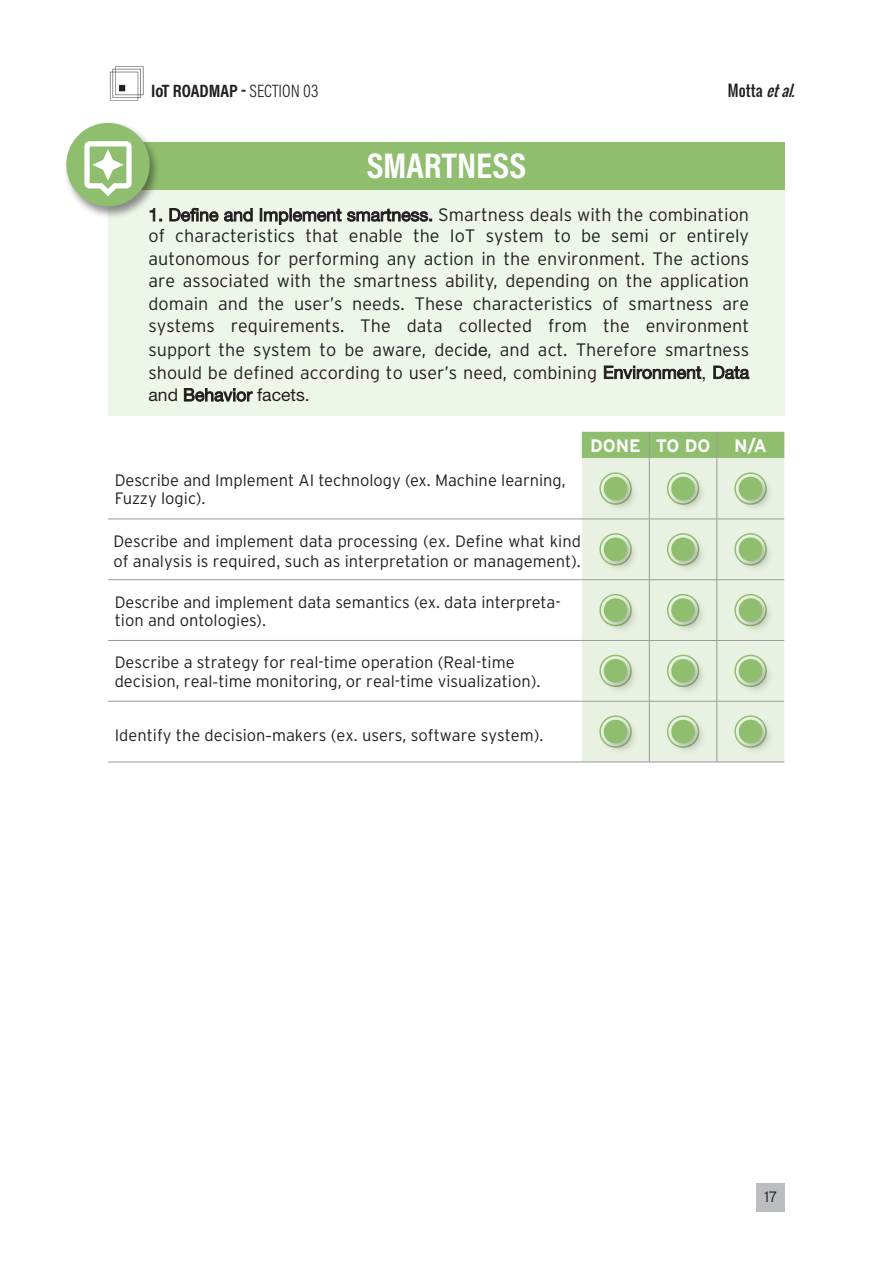
<style>
.page{position:relative;width:893px;height:1263px;background:#fff}
.page>*{position:absolute;margin:0;border:0;box-sizing:border-box;transform-origin:0 0}
.t1{font:700 36px "Acumin Pro Cond";color:#fff}
.Question{font:300 18px/22.5px "Interstate";color:#231f20;text-align:justify}
.t2{font:700 18px "Acumin Pro Cond";color:#231f20}
.Table_Title{font:700 18px "Interstate";color:#fff}
.Question-2{font:17.55px "Helvetica Neue";color:#231f20}
.Table_text{font:300 16.5px/18px "Interstate";color:#231f20}
.t3{font:15px "Oswald";color:#231f20}
.t4{font:300 15px "Interstate";color:#231f20}
.s1{font-weight:300}
.s2{font-style:italic}
.s3{font-family:"Helvetica Neue";font-weight:400;font-size:17.55px}
.s4{font-family:"Helvetica Neue";font-weight:400}
.s5{font-family:"Helvetica Neue";font-weight:400;font-size:15px}
</style>
<div class="page">
<div style="left:757px;top:1183px;width:28px;height:28px;background:#bcbdc0"></div>
<img style="left:109px;top:66px;width:35px;height:35px">
<div style="left:108px;top:174px;width:677px;height:241px;background:#eef5e9"></div>
<div style="left:108px;top:142px;width:677px;height:47px;background:#8fbf6e"></div>
<div style="left:63px;top:121px;width:98px;height:98px;background:#231f20;opacity:.5"></div>
<div style="left:66px;top:123px;width:84px;height:83px;background:#8fbf6e;border-radius:50%"></div>
<svg style="left:84px;top:141px;width:48px;height:55px"></svg>
<div style="left:582px;top:458px;width:202px;height:304px;background:#e9f2e2"></div>
<div style="left:582px;top:432px;width:202px;height:26px;background:#8fbf6e"></div>
<hr style="left:649px;top:458px;width:1px;height:61px;background:#999">
<hr style="left:717px;top:458px;width:1px;height:61px;background:#999">
<hr style="left:649px;top:519px;width:1px;height:60px;background:#999">
<hr style="left:717px;top:519px;width:1px;height:60px;background:#999">
<hr style="left:649px;top:580px;width:1px;height:60px;background:#999">
<hr style="left:717px;top:580px;width:1px;height:60px;background:#999">
<hr style="left:649px;top:641px;width:1px;height:60px;background:#999">
<hr style="left:717px;top:641px;width:1px;height:60px;background:#999">
<hr style="left:649px;top:701px;width:1px;height:61px;background:#999">
<hr style="left:717px;top:701px;width:1px;height:61px;background:#999">
<hr style="left:108px;top:519px;width:474px;height:1px;background:#999">
<hr style="left:582px;top:519px;width:67px;height:1px;background:#999">
<hr style="left:649px;top:519px;width:68px;height:1px;background:#999">
<hr style="left:717px;top:519px;width:67px;height:1px;background:#999">
<hr style="left:108px;top:579px;width:474px;height:1px;background:#999">
<hr style="left:582px;top:579px;width:67px;height:1px;background:#999">
<hr style="left:649px;top:579px;width:68px;height:1px;background:#999">
<hr style="left:717px;top:579px;width:67px;height:1px;background:#999">
<hr style="left:108px;top:640px;width:474px;height:1px;background:#999">
<hr style="left:582px;top:640px;width:67px;height:1px;background:#999">
<hr style="left:649px;top:640px;width:68px;height:1px;background:#999">
<hr style="left:717px;top:640px;width:67px;height:1px;background:#999">
<hr style="left:108px;top:701px;width:474px;height:1px;background:#999">
<hr style="left:582px;top:701px;width:67px;height:1px;background:#999">
<hr style="left:649px;top:701px;width:68px;height:1px;background:#999">
<hr style="left:717px;top:701px;width:67px;height:1px;background:#999">
<hr style="left:108px;top:762px;width:474px;height:1px;background:#999">
<hr style="left:582px;top:762px;width:67px;height:1px;background:#999">
<hr style="left:649px;top:762px;width:68px;height:1px;background:#999">
<hr style="left:717px;top:762px;width:67px;height:1px;background:#999">
<div style="left:599px;top:472px;width:33px;height:33px;border:2px solid #8fbf6e;border-radius:50%"></div>
<div style="left:601px;top:474px;width:38px;height:38px;background:#231f20;opacity:.25"></div>
<div style="left:604px;top:477px;width:23px;height:23px;background:#8fbf6e;border-radius:50%"></div>
<div style="left:667px;top:472px;width:32px;height:33px;border:2px solid #8fbf6e;border-radius:50%"></div>
<div style="left:669px;top:474px;width:38px;height:38px;background:#231f20;opacity:.25"></div>
<div style="left:671px;top:477px;width:24px;height:23px;background:#8fbf6e;border-radius:50%"></div>
<div style="left:734px;top:472px;width:33px;height:33px;border:2px solid #8fbf6e;border-radius:50%"></div>
<div style="left:736px;top:474px;width:38px;height:38px;background:#231f20;opacity:.25"></div>
<div style="left:739px;top:477px;width:23px;height:23px;background:#8fbf6e;border-radius:50%"></div>
<div style="left:599px;top:533px;width:33px;height:32px;border:2px solid #8fbf6e;border-radius:50%"></div>
<div style="left:601px;top:535px;width:38px;height:38px;background:#231f20;opacity:.25"></div>
<div style="left:604px;top:537px;width:23px;height:24px;background:#8fbf6e;border-radius:50%"></div>
<div style="left:667px;top:533px;width:32px;height:32px;border:2px solid #8fbf6e;border-radius:50%"></div>
<div style="left:669px;top:535px;width:38px;height:38px;background:#231f20;opacity:.25"></div>
<div style="left:671px;top:537px;width:24px;height:24px;background:#8fbf6e;border-radius:50%"></div>
<div style="left:734px;top:533px;width:33px;height:32px;border:2px solid #8fbf6e;border-radius:50%"></div>
<div style="left:736px;top:535px;width:38px;height:38px;background:#231f20;opacity:.25"></div>
<div style="left:739px;top:537px;width:23px;height:24px;background:#8fbf6e;border-radius:50%"></div>
<div style="left:599px;top:594px;width:33px;height:32px;border:2px solid #8fbf6e;border-radius:50%"></div>
<div style="left:601px;top:596px;width:38px;height:38px;background:#231f20;opacity:.25"></div>
<div style="left:604px;top:598px;width:23px;height:24px;background:#8fbf6e;border-radius:50%"></div>
<div style="left:667px;top:594px;width:32px;height:32px;border:2px solid #8fbf6e;border-radius:50%"></div>
<div style="left:669px;top:596px;width:38px;height:38px;background:#231f20;opacity:.25"></div>
<div style="left:671px;top:598px;width:24px;height:24px;background:#8fbf6e;border-radius:50%"></div>
<div style="left:734px;top:594px;width:33px;height:32px;border:2px solid #8fbf6e;border-radius:50%"></div>
<div style="left:736px;top:596px;width:38px;height:38px;background:#231f20;opacity:.25"></div>
<div style="left:739px;top:598px;width:23px;height:24px;background:#8fbf6e;border-radius:50%"></div>
<div style="left:599px;top:655px;width:33px;height:32px;border:2px solid #8fbf6e;border-radius:50%"></div>
<div style="left:601px;top:656px;width:38px;height:39px;background:#231f20;opacity:.25"></div>
<div style="left:604px;top:659px;width:23px;height:24px;background:#8fbf6e;border-radius:50%"></div>
<div style="left:667px;top:655px;width:32px;height:32px;border:2px solid #8fbf6e;border-radius:50%"></div>
<div style="left:669px;top:656px;width:38px;height:39px;background:#231f20;opacity:.25"></div>
<div style="left:671px;top:659px;width:24px;height:24px;background:#8fbf6e;border-radius:50%"></div>
<div style="left:734px;top:655px;width:33px;height:32px;border:2px solid #8fbf6e;border-radius:50%"></div>
<div style="left:736px;top:656px;width:38px;height:39px;background:#231f20;opacity:.25"></div>
<div style="left:739px;top:659px;width:23px;height:24px;background:#8fbf6e;border-radius:50%"></div>
<div style="left:599px;top:715px;width:33px;height:33px;border:2px solid #8fbf6e;border-radius:50%"></div>
<div style="left:601px;top:717px;width:38px;height:38px;background:#231f20;opacity:.25"></div>
<div style="left:604px;top:720px;width:23px;height:23px;background:#8fbf6e;border-radius:50%"></div>
<div style="left:667px;top:715px;width:32px;height:33px;border:2px solid #8fbf6e;border-radius:50%"></div>
<div style="left:669px;top:717px;width:38px;height:38px;background:#231f20;opacity:.25"></div>
<div style="left:671px;top:720px;width:24px;height:23px;background:#8fbf6e;border-radius:50%"></div>
<div style="left:734px;top:715px;width:33px;height:33px;border:2px solid #8fbf6e;border-radius:50%"></div>
<div style="left:736px;top:717px;width:38px;height:38px;background:#231f20;opacity:.25"></div>
<div style="left:739px;top:720px;width:23px;height:23px;background:#8fbf6e;border-radius:50%"></div>
<p class="t2" style="left:151px;top:79px;width:169px">IoT ROADMAP - <span class="s1">SECTION 03</span></p>
<p class="t3" style="left:728px;top:79px;width:74px">Motta <span class="s2">etal.</span></p>
<h2 class="t1" style="left:367px;top:142px;width:161px">SMARTNESS</h2>
<p class="Question" style="left:148px;top:203px;width:602px"><span class="s3">1. Define and Implement smartness.</span> Smartness deals with the combination of characteristics that enable the IoT system to be semi or entirely autonomous for performing any action in the environment. The actions are associated with the smartness ability, depending on the application domain and the user’s needs. These characteristics of smartness are systems requirements. The data collected from the environment support the system to be aware, deci<span class="s3">de</span>, and act. Therefore smartness should be defined according to user’s need, combining <span class="s3">Environment, Data</span></p>
<p class="Question-2" style="left:148px;top:384px;width:163px">and Behavior facets.</p>
<p class="Table_Title" style="left:590px;top:436px;width:52px">DONE</p>
<p class="Table_Title" style="left:656px;top:436px;width:56px">TO DO</p>
<p class="Table_Title" style="left:734px;top:436px;width:34px">N/A</p>
<p class="Table_text" style="left:115px;top:471px;width:453px">Describe and Implement AI technology (ex. Machine learning,<br>Fuzzy logic).</p>
<p class="Table_text" style="left:113px;top:531px;width:469px;line-height:20.4px">Describe and implement data processing (ex. Define what kind of analysis is required<span class="s4">,</span> such as interpretation or management).</p>
<p class="Table_text" style="left:115px;top:593px;width:447px">Describe and implement data semantics (ex. data interpreta&shy;tion and ontologies).</p>
<p class="Table_text" style="left:115px;top:653px;width:427px;line-height:18.9px">Describe a strategy for real-time operation (Real-time decision, real<span class="s5">-</span>time monitoring, or real-time visualization).</p>
<p class="Table_text" style="left:115px;top:726px;width:430px">Identify the decision<span class="s4">-</span>makers (ex. users, software system).</p>
<p class="t4" style="left:764px;top:1188px;width:15px">17</p>
</div>
